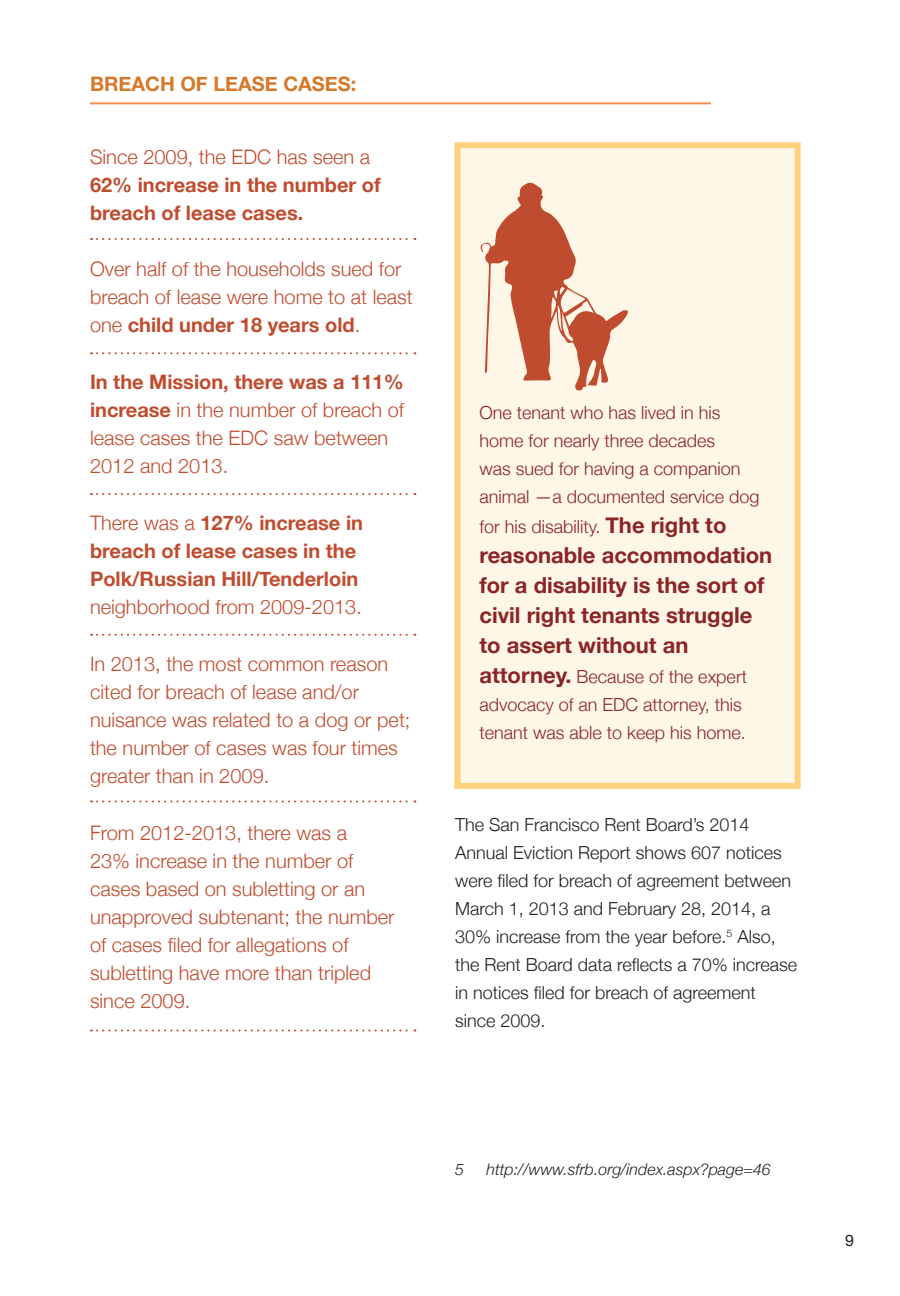
<style>
.page{position:relative;width:900px;height:1296px;background:#fff}
.page>*{position:absolute;margin:0;border:0;box-sizing:border-box;transform-origin:0 0}
.body{font:700 22px/30px "Helvetica Neue";color:#8a2528}
.body-2{font:300 20px/28px "Helvetica Neue";color:#c04c2f}
.body-3{font:700 20px/28px "Helvetica Neue";color:#c04c2f}
.subhead{font:700 20px/28px "Helvetica Neue";color:#c04c2f}
.subhead-2{font:700 20px "Helvetica Neue";color:#d67929}
.body-4{font:300 18px/28px "Helvetica Neue";color:#231f20}
.body-5{font:300 18px/28px "Helvetica Neue";color:#8a2528}
.footnote{font:italic 300 16px "Helvetica Neue";color:#231f20}
.t1{font:16px "Helvetica Neue";color:#231f20}
.s1{font-weight:300}
.s2{font-weight:700}
.s3{font-weight:700;font-size:22px}
</style>
<div class="page">
<hr style="left:90px;top:102px;width:621px;height:2px;background:#f68a4f">
<div style="left:454px;top:142px;width:347px;height:647px;background:#fef6e6;border:6px solid #fed17e"></div>
<svg style="left:480px;top:182px;width:148px;height:209px"></svg>
<svg style="left:91px;top:238px;width:324px;height:2px"></svg>
<svg style="left:91px;top:352px;width:324px;height:2px"></svg>
<svg style="left:91px;top:493px;width:324px;height:2px"></svg>
<svg style="left:91px;top:634px;width:324px;height:2px"></svg>
<svg style="left:91px;top:800px;width:324px;height:2px"></svg>
<svg style="left:91px;top:1030px;width:324px;height:2px"></svg>
<p class="subhead-2" style="left:90px;top:72px;width:268px">BREACH OF LEASE CASES:</p>
<p class="subhead" style="left:90px;top:142px;width:292px"><span class="s1">Since 2009, the EDC has seen a<br></span>62% increase in the number of breach of lease cases.</p>
<p class="body-2" style="left:90px;top:255px;width:324px">Over half of the households sued for breach of lease were home to at least one <span class="s2">child under 18 years old</span>.</p>
<p class="body-2" style="left:90px;top:368px;width:316px"><span class="s2">In the Mission, there was a 111% increase</span> in the number of breach of lease cases the EDC saw between<br>2012 and 2013.</p>
<p class="body-5" style="left:480px;top:398px;width:282px">One tenant who has lived in his home for nearly three decades<br>was sued for having a companion animal —a documented service dog</p>
<p class="body-5" style="left:480px;top:512px;width:248px">for his disability. <span class="s3">The right to</span></p>
<p class="body" style="left:480px;top:540px;width:294px">reasonable accommodation for a disability is the sort of civil right tenants struggle to assert without an</p>
<p class="body-5" style="left:480px;top:662px;width:269px"><span class="s3">attorney.</span> Because of the expert advocacy of an EDC attorney, this tenant was able to keep his home.</p>
<p class="body-3" style="left:90px;top:508px;width:275px"><span class="s1">There was a</span> 127% increase in breach of lease cases in the<br>Polk/Russian Hill/Tenderloin <span class="s1">neighborhood from 2009-2013.</span></p>
<p class="body-2" style="left:90px;top:649px;width:322px">In 2013, the most common reason cited for breach of lease and/or nuisance was related to a dog or pet; the number of cases was four times greater than in 2009.</p>
<p class="body-2" style="left:90px;top:818px;width:306px">From 2012-2013, there was a<br>23% increase in the number of cases based on subletting or an unapproved subtenant; the number of cases filed for allegations of subletting have more than tripled since 2009.</p>
<p class="body-4" style="left:455px;top:811px;width:344px">The San Francisco Rent Board’s 2014<br>Annual Eviction Report shows 607 notices were filed for breach of agreement between March 1, 2013 and February 28, 2014, a 30% increase from the year before.<sup>5</sup> Also, the Rent Board data reflects a 70% increase in notices filed for breach of agreement since 2009.</p>
<p class="footnote" style="left:455px;top:1159px;width:10px">5</p>
<p class="footnote" style="left:486px;top:1159px;width:286px">http://www.sfrb.org/index.aspx?page=46</p>
<p class="t1" style="left:845px;top:1230px;width:10px">9</p>
</div>
